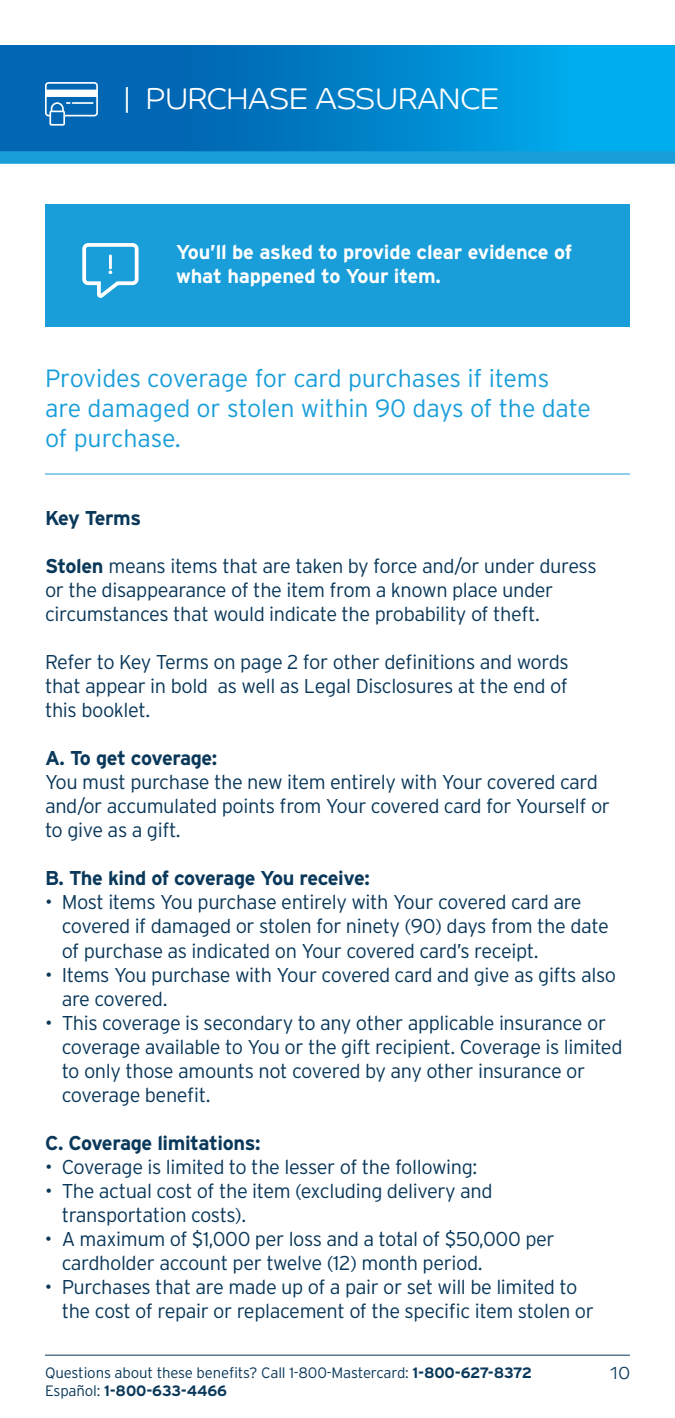
<style>
.page{position:relative;width:675px;height:1418px;background:#fff}
.page>*{position:absolute;margin:0;border:0;box-sizing:border-box;transform-origin:0 0}
.t1{font:30px "Barclaycard Co Lt";color:#fff}
.t2{font:300 25px/30px "Interstate";letter-spacing:-.005em;color:#199eda}
.t3{font:300 20px/24px "Interstate";letter-spacing:-.02em;color:#0a385a}
.t4{font:700 20px "Interstate";letter-spacing:-.02em;color:#0a385a}
.t5{font:700 20px/24px "Interstate";letter-spacing:-.01em;color:#fff}
.t6{font:17.5px "Barclaycard Co Lt";color:#0a385a}
.t7{font:300 15px "Interstate";letter-spacing:-.01em;color:#0a385a}
.t8{font:700 15px "Interstate";letter-spacing:-.01em;color:#0a385a}
.s1{font-weight:700}
.s2{font-weight:300}
</style>
<div class="page">
<hr style="left:45px;top:1354px;width:585px;height:1px;background:#0a385a">
<hr style="left:45px;top:473px;width:585px;height:1px;background:#199eda">
<svg style="left:0;top:45px;width:675px;height:106px;background:#0083cb"></svg>
<div style="left:0;top:151px;width:675px;height:13px;background:#199eda"></div>
<svg style="left:45px;top:82px;width:53px;height:44px"></svg>
<div style="left:45px;top:204px;width:585px;height:123px;background:#199eda"></div>
<svg style="left:82px;top:243px;width:57px;height:55px"></svg>
<hr style="left:109px;top:255px;width:3px;height:14px;background:#fff">
<h1 class="t1" style="left:124px;top:81px;width:377px">| PURCHASE ASSURANCE</h1>
<p class="t5" style="left:176px;top:240px;width:397px">You’ll be asked to provide clear evidence of what happened to Your item.</p>
<p class="t2" style="left:45px;top:363px;width:548px">Provides coverage for card purchases if items are damaged or stolen within 90 days of the date of purchase.</p>
<p class="t4" style="left:45px;top:507px;width:98px">Key Terms</p>
<p class="t3" style="left:45px;top:554px;width:553px"><span class="s1">Stolen</span> means items that are taken by force and/or under duress or the disappearance of the item from a known place under circumstances that would indicate the probability of theft.</p>
<p class="t3" style="left:45px;top:650px;width:525px;text-align:justify">Refer to Key Terms on page 2 for other definitions and words that appear in bold as well as Legal Disclosures at the end of this booklet.</p>
<p class="t4" style="left:45px;top:747px;width:174px">A. To get coverage:</p>
<p class="t3" style="left:45px;top:770px;width:567px">You must purchase the new item entirely with Your covered card and/or accumulated points from Your covered card for Yourself or to give as a gift.</p>
<p class="t4" style="left:45px;top:867px;width:326px">B. The kind of coverage You receive:</p>
<p class="t3" style="left:62px;top:890px;width:549px;text-indent:-17px">• Most items You purchase entirely with Your covered card are covered if damaged or stolen for ninety (90) days from the date of purchase as indicated on Your covered card’s receipt.</p>
<p class="t3" style="left:62px;top:962px;width:556px;text-indent:-17px">• Items You purchase with Your covered card and give as gifts also are covered.</p>
<p class="t3" style="left:62px;top:1010px;width:562px;text-indent:-17px">• This coverage is secondary to any other applicable insurance or coverage available to You or the gift recipient. Coverage is limited to only those amounts not covered by any other insurance or coverage benefit.</p>
<p class="t4" style="left:45px;top:1131px;width:217px">C. Coverage limitations:</p>
<p class="t3" style="left:45px;top:1154px;width:434px">• Coverage is limited to the lesser of the following:</p>
<p class="t3" style="left:62px;top:1178px;width:432px;text-indent:-17px">• The actual cost of the item (excluding delivery and transportation costs).</p>
<p class="t3" style="left:62px;top:1226px;width:494px;text-indent:-17px">• A maximum of $1,000 per loss and a total of $50,000 per cardholder account per twelve (12) month period.</p>
<p class="t3" style="left:62px;top:1274px;width:534px;text-indent:-17px">• Purchases that are made up of a pair or set will be limited to the cost of repair or replacement of the specific item stolen or</p>
<p class="t7" style="left:45px;top:1364px;width:488px">Questions about these benefits? Call 1-800-Mastercard: <span class="s1">1-800-627-8372</span></p>
<p class="t6" style="left:611px;top:1362px;width:21px">10</p>
<p class="t8" style="left:45px;top:1382px;width:184px"><span class="s2">Español:</span> 1-800-633-4466</p>
</div>
